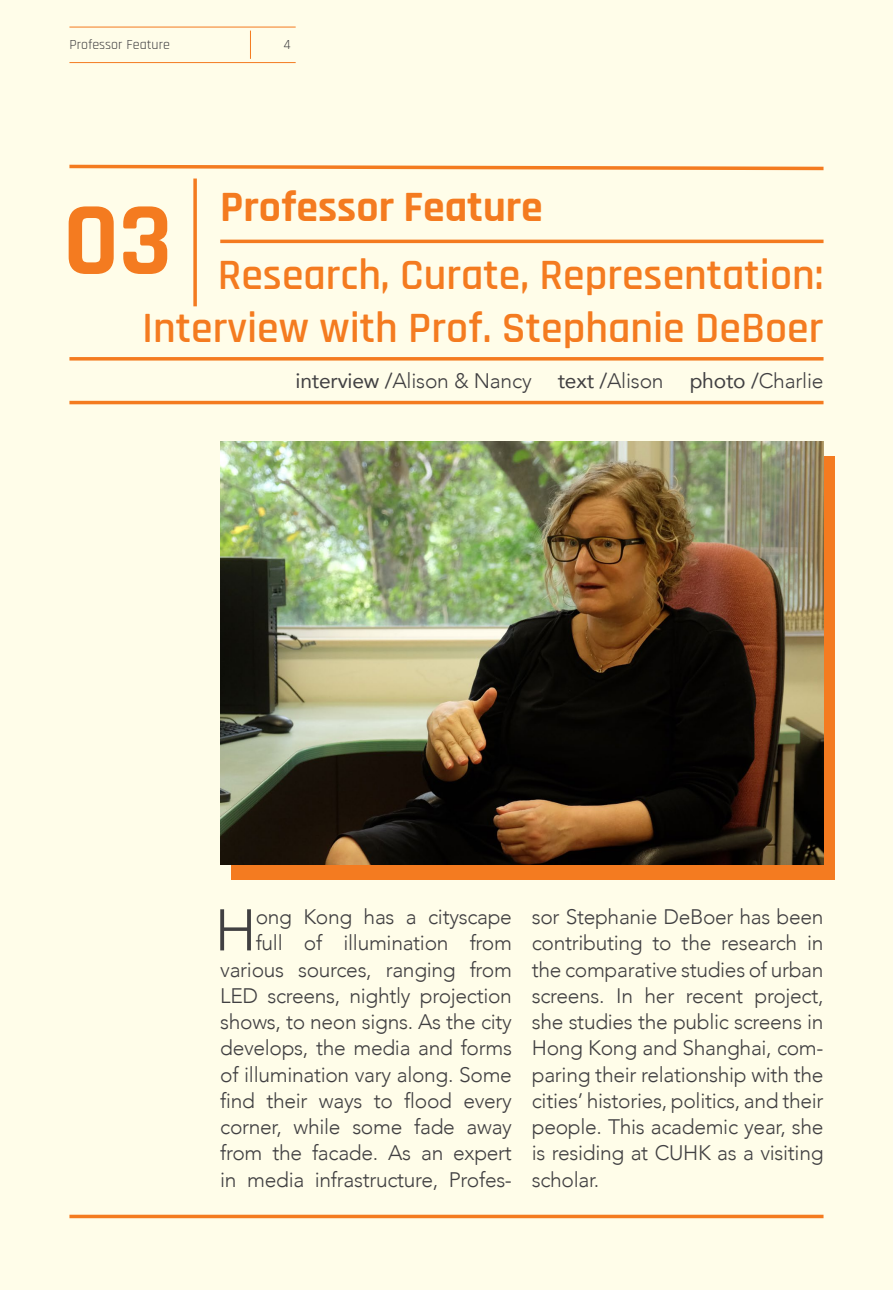
<style>
.page{position:relative;width:893px;height:1290px;background:#fffde9}
.page>*{position:absolute;margin:0;border:0;box-sizing:border-box;transform-origin:0 0}
.t1{font:700 105px "Rajdhani";color:#f47b20}
.t2{font:300 58.1px "Avenir";color:#414042}
.t3{font:600 43.75px/52.5px "Rajdhani";color:#f47b20;text-align:right}
.t4{font:700 43.75px "Rajdhani";color:#f47b20}
.t5{font:300 21px/26.2px "Avenir";letter-spacing:-.015em;color:#414042;text-align:right}
.t6{font:14px "Rajdhani";color:#414042}
.s1{font-weight:400}
</style>
<div class="page">
<hr style="left:69px;top:27px;width:227px;height:1px;background:#f47b20">
<hr style="left:69px;top:62px;width:227px;height:1px;background:#f47b20">
<svg style="left:250px;top:31px;width:1px;height:28px"></svg>
<svg style="left:69px;top:164px;width:755px;height:7px"></svg>
<hr style="left:69px;top:401px;width:754px;height:3px;background:#f47b20">
<hr style="left:69px;top:1215px;width:754px;height:3px;background:#f47b20">
<hr style="left:220px;top:240px;width:603px;height:3px;background:#f47b20">
<svg style="left:193px;top:179px;width:4px;height:127px"></svg>
<hr style="left:69px;top:357px;width:754px;height:3px;background:#f47b20">
<div style="left:232px;top:456px;width:603px;height:423px;background:#f47b20"></div>
<img style="left:220px;top:441px;width:603px;height:424px">
<p class="t6" style="left:69px;top:36px;width:102px">Professor Feature</p>
<p class="t6" style="left:284px;top:36px;width:9px">4</p>
<h3 class="t4" style="left:220px;top:180px;width:324px">Professor Feature</h3>
<h1 class="t1" style="left:63px;top:176px;width:111px">03</h1>
<h3 class="t3" style="left:142px;top:250px;width:683px">Research, Curate, Representation:<br>Interview with Prof. Stephanie DeBoer</h3>
<p class="t5" style="left:296px;top:367px;width:529px"><span class="s1">interview /</span>Alison &amp; Nancy <span class="s1">text /</span>Alison <span class="s1">photo /</span>Charlie</p>
<p class="t5" style="left:220px;top:904px;width:293px">ong Kong has a cityscape<br>full of illumination from various sources, ranging from<br>LED screens, nightly projection shows, to neon signs. As the city develops, the media and forms of illumination vary along. Some find their ways to flood every corner, while some fade away from the facade. As an expert in media infrastructure, Profes-</p>
<p class="t5" style="left:532px;top:904px;width:293px;text-align:justify">sor Stephanie DeBoer has been contributing to the research in the comparative studies of urban screens. In her recent project, she studies the public screens in Hong Kong and Shanghai, com&shy;paring their relationship with the cities’ histories, politics, and their people. This academic year, she is residing at CUHK as a visiting scholar.</p>
<h2 class="t2" style="left:215px;top:896px;width:43px">H</h2>
</div>
